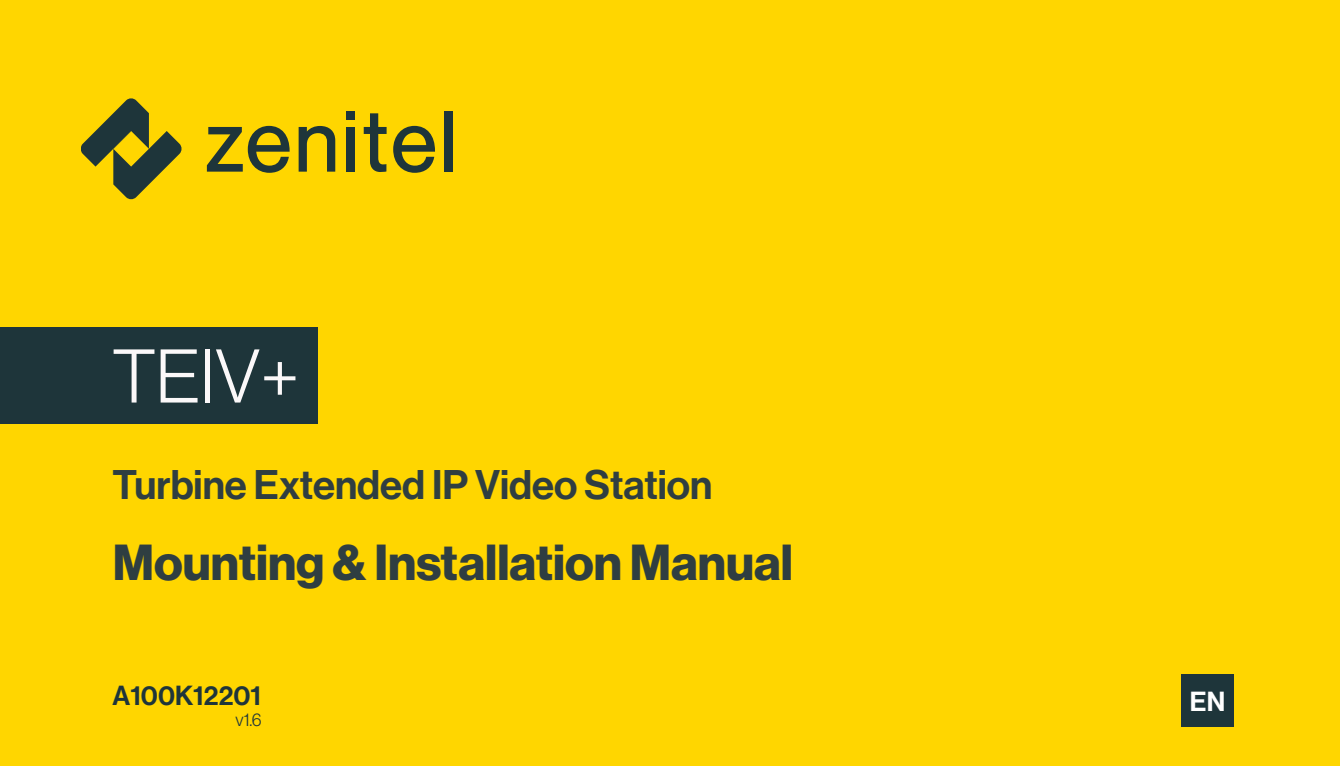
<style>
.page{position:relative;width:1340px;height:766px;background:#fff}
.page>*{position:absolute;margin:0;border:0;box-sizing:border-box;transform-origin:0 0}
.t1{font:74.25px "N Haas Grotesk DS Pro 45 Lt";color:#fbf8f9}
.t2{font:49.5px "N Haas Grotesk DS Pro 75 Bd";color:#2f3e41}
.t3{font:40.5px "N Haas Grotesk DS Pro 65 Md";color:#2f3e41}
.t4{font:27px "N Haas Grotesk DS Pro 65 Md";color:#1e353a}
.t5{font:27px "N Haas Grotesk DS Pro 65 Md";color:#fff}
.t6{font:18px "N Haas Grotesk DS Pro 45 Lt";color:#1e353a}
</style>
<div class="page">
<div style="left:0;top:0;width:1339px;height:765px;background:#ffd600"></div>
<div style="left:0;top:327px;width:318px;height:97px;background:#1e353a"></div>
<div style="left:1181px;top:674px;width:52px;height:52px;background:#1e353a"></div>
<svg style="left:207px;top:126px;width:82px;height:47px"></svg>
<svg style="left:298px;top:126px;width:37px;height:46px"></svg>
<div style="left:346px;top:127px;width:9px;height:45px;background:#1e353a"></div>
<svg style="left:364px;top:113px;width:22px;height:59px"></svg>
<svg style="left:393px;top:126px;width:42px;height:47px"></svg>
<div style="left:444px;top:111px;width:8px;height:61px;background:#1e353a"></div>
<svg style="left:81px;top:98px;width:101px;height:102px"></svg>
<div style="left:346px;top:111px;width:9px;height:9px;background:#1e353a"></div>
<h1 class="t1" style="left:112px;top:334px;width:189px">TEIV+</h1>
<p class="t3" style="left:112px;top:460px;width:601px">Turbine Extended IP Video Station</p>
<p class="t2" style="left:113px;top:533px;width:681px">Mounting &amp; Installation Manual</p>
<p class="t4" style="left:112px;top:679px;width:150px">A100K12201</p>
<p class="t5" style="left:1189px;top:685px;width:37px">EN</p>
<p class="t6" style="left:235px;top:709px;width:28px">v1.6</p>
</div>
